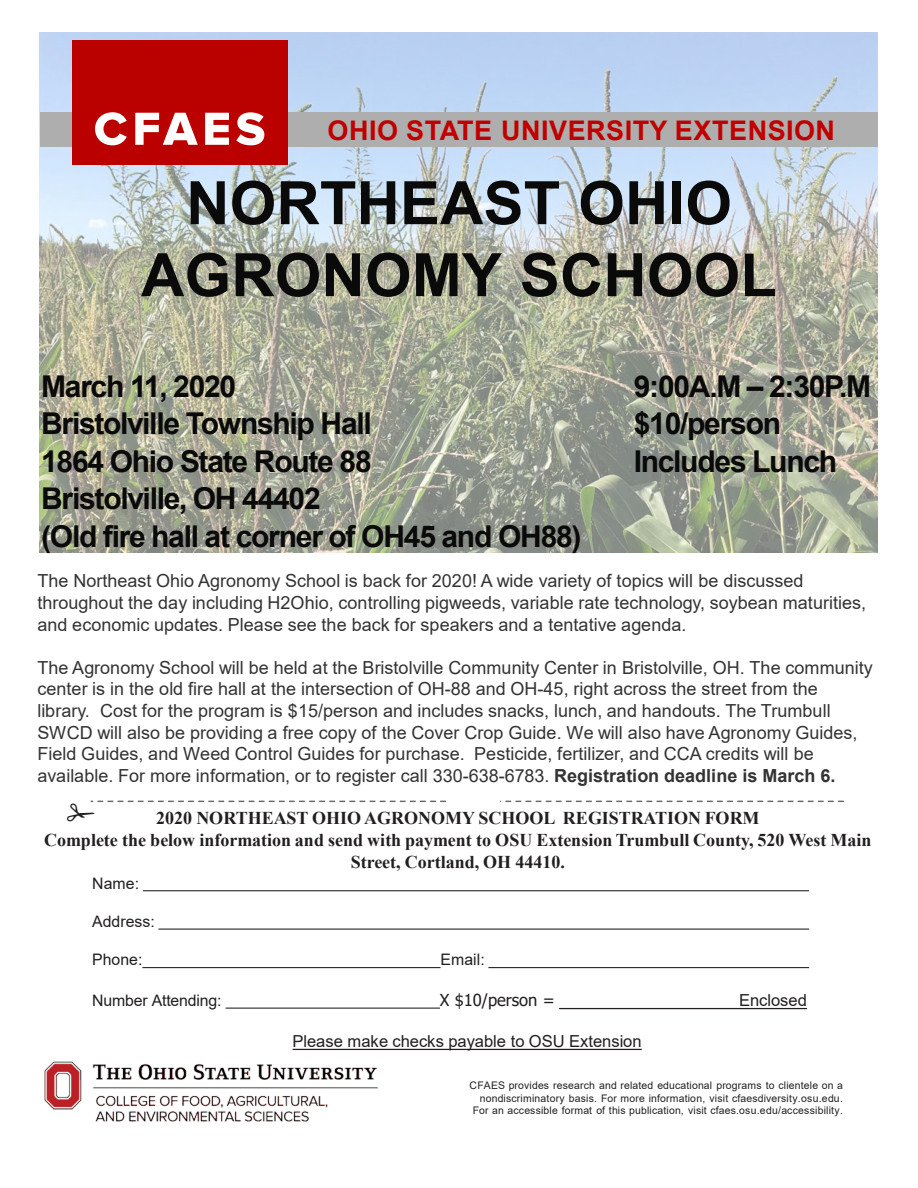
<style>
.page{position:relative;width:918px;height:1188px;background:#fff}
.page>*{position:absolute;margin:0;border:0;box-sizing:border-box;transform-origin:0 0}
.t1{font:700 60px/72px "Arial";color:#0a0a0a;text-align:center}
.t2{font:700 30px "Arial";letter-spacing:-.04em;color:#0a0a0a}
.t3{font:700 27px "Arial";letter-spacing:.02em;color:#c00000}
.t4{font:18px/21.6px "Arial";letter-spacing:.005em;color:#333}
.t5{font:700 18px/21.6px "Times New Roman";color:#231f20;text-align:center}
.t6{font:16.5px "Arial";color:#231f20}
.t7{font:16.5px "Tahoma";color:#231f20}
.t8{font:15.9px "Arial";color:#231f20}
.t9{font:10.5px/12.6px "Arial";letter-spacing:.015em;color:#231f20;text-align:right}
.s1{font-weight:700}
</style>
<div class="page">
<img style="left:40px;top:33px;width:837px;height:519px">
<svg style="left:143px;top:890px;width:666px;height:1px"></svg>
<svg style="left:158px;top:929px;width:651px;height:1px"></svg>
<svg style="left:142px;top:967px;width:299px;height:1px"></svg>
<svg style="left:488px;top:967px;width:321px;height:1px"></svg>
<svg style="left:226px;top:1008px;width:214px;height:1px"></svg>
<svg style="left:559px;top:1008px;width:248px;height:1px"></svg>
<svg style="left:293px;top:1049px;width:349px;height:1px"></svg>
<svg style="left:500px;top:801px;width:344px;height:1px"></svg>
<div style="left:40px;top:112px;width:73px;height:35px;background:#afaeae"></div>
<div style="left:258px;top:112px;width:620px;height:35px;background:#afaeae"></div>
<div style="left:72px;top:40px;width:215px;height:125px;background:#b00"></div>
<svg style="left:95px;top:112px;width:32px;height:33px"></svg>
<svg style="left:135px;top:113px;width:63px;height:32px"></svg>
<svg style="left:205px;top:113px;width:24px;height:32px"></svg>
<svg style="left:236px;top:112px;width:28px;height:33px"></svg>
<img style="left:44px;top:1061px;width:334px;height:61px">
<svg style="left:90px;top:801px;width:356px;height:2px"></svg>
<p class="t3" style="left:328px;top:111px;width:509px">OHIO STATE UNIVERSITY EXTENSION</p>
<h2 class="t1" style="left:141px;top:168px;width:637px">NORTHEAST OHIO<br>AGRONOMY SCHOOL</h2>
<p class="t2" style="left:41px;top:365px;width:196px">March 11, 2020</p>
<p class="t2" style="left:634px;top:365px;width:239px">9:00A.M – 2:30P.M</p>
<p class="t2" style="left:41px;top:402px;width:332px">Bristolville Township Hall</p>
<p class="t2" style="left:634px;top:402px;width:149px">$10/person</p>
<p class="t2" style="left:41px;top:440px;width:332px">1864 Ohio State Route 88</p>
<p class="t2" style="left:634px;top:440px;width:205px">Includes Lunch</p>
<p class="t2" style="left:41px;top:478px;width:281px">Bristolville, OH 44402</p>
<p class="t2" style="left:41px;top:515px;width:542px">(Old fire hall at corner of OH45 and OH88)</p>
<p class="t4" style="left:37px;top:570px;width:830px">The Northeast Ohio Agronomy School is back for 2020! A wide variety of topics will be discussed throughout the day including H2Ohio, controlling pigweeds, variable rate technology, soybean maturities, and economic updates. Please see the back for speakers and a tentative agenda.</p>
<p class="t4" style="left:37px;top:657px;width:837px">The Agronomy School will be held at the Bristolville Community Center in Bristolville, OH. The community center is in the old fire hall at the intersection of OH-88 and OH-45, right across the street from the library. Cost for the program is $15/person and includes snacks, lunch, and handouts. The Trumbull SWCD will also be providing a free copy of the Cover Crop Guide. We will also have Agronomy Guides, Field Guides, and Weed Control Guides for purchase. Pesticide, fertilizer, and CCA credits will be available. For more information, or to register call 330-638-6783. <span class="s1">Registration deadline is March 6.</span></p>
<p class="t5" style="left:156px;top:807px;width:605px">2020 NORTHEAST OHIO AGRONOMY SCHOOL REGISTRATION FORM</p>
<p class="t5" style="left:44px;top:829px;width:829px">Complete the below information and send with payment to OSU Extension Trumbull County, 520 West Main<br>Street, Cortland, OH 44410.</p>
<p class="t8" style="left:92px;top:872px;width:48px">Name:</p>
<p class="t8" style="left:92px;top:910px;width:64px">Address:</p>
<p class="t8" style="left:92px;top:949px;width:52px">Phone:</p>
<p class="t8" style="left:441px;top:949px;width:46px">Email:</p>
<p class="t8" style="left:92px;top:990px;width:131px">Number Attending:</p>
<p class="t7" style="left:440px;top:989px;width:116px">X $10/person =</p>
<p class="t6" style="left:739px;top:989px;width:69px">Enclosed</p>
<p class="t6" style="left:293px;top:1030px;width:351px">Please make checks payable to OSU Extension</p>
<p class="t9" style="left:470px;top:1079px;width:375px">CFAES provides research and related educational programs to clientele on a nondiscriminatory basis. For more information, visit cfaesdiversity.osu.edu.<br>For an accessible format of this publication, visit cfaes.osu.edu/accessibility.</p>
</div>
